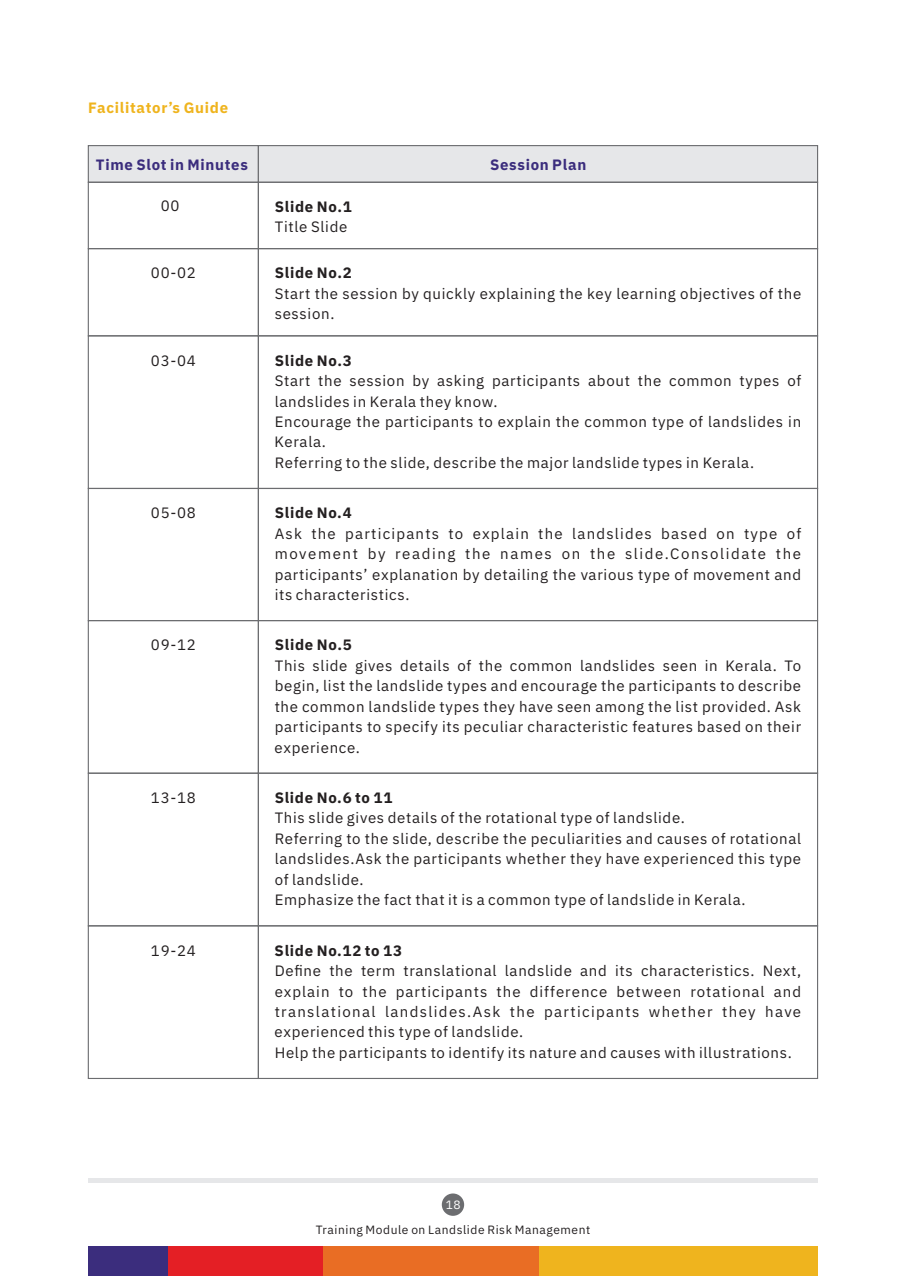
<style>
.page{position:relative;width:906px;height:1276px;background:#fff}
.page>*{position:absolute;margin:0;border:0;box-sizing:border-box;transform-origin:0 0}
.t1{font:15px/20.4px "IBM Plex Sans";letter-spacing:.045em;color:#231f20;text-align:justify}
.t2{font:700 15px "IBM Plex Sans";letter-spacing:.045em;color:#231f20}
.t3{font:700 15px "IBM Plex Sans";letter-spacing:.045em;color:#3b2d7d}
.t4{font:700 15px "IBM Plex Sans";letter-spacing:.045em;color:#efb41e}
.t5{font:12px "IBM Plex Sans";letter-spacing:.045em;color:#231f20}
.t6{font:12px "IBM Plex Sans";color:#fff}
</style>
<div class="page">
<div style="left:539px;top:1246px;width:278px;height:30px;background:#efb41e"></div>
<div style="left:322px;top:1246px;width:217px;height:30px;background:#e96d24"></div>
<div style="left:168px;top:1246px;width:154px;height:30px;background:#e41f25"></div>
<div style="left:88px;top:1246px;width:80px;height:30px;background:#3b2d7d"></div>
<div style="left:442px;top:1193px;width:22px;height:22px;background:#6c6d70;border-radius:50%"></div>
<div style="left:88px;top:1178px;width:729px;height:5px;background:#e6e7e9"></div>
<svg style="left:87px;top:145px;width:731px;height:38px;background:#e0e1e3"></svg>
<div style="left:88px;top:182px;width:171px;height:67px;border:1px solid #6c6d70"></div>
<div style="left:258px;top:182px;width:560px;height:67px;border:1px solid #6c6d70"></div>
<div style="left:88px;top:248px;width:171px;height:88px;border:1px solid #6c6d70"></div>
<div style="left:258px;top:248px;width:560px;height:88px;border:1px solid #6c6d70"></div>
<div style="left:88px;top:335px;width:171px;height:154px;border:1px solid #6c6d70"></div>
<div style="left:258px;top:335px;width:560px;height:154px;border:1px solid #6c6d70"></div>
<div style="left:88px;top:488px;width:171px;height:133px;border:1px solid #6c6d70"></div>
<div style="left:258px;top:488px;width:560px;height:133px;border:1px solid #6c6d70"></div>
<div style="left:88px;top:620px;width:171px;height:154px;border:1px solid #6c6d70"></div>
<div style="left:88px;top:772px;width:171px;height:154px;border:1px solid #6c6d70"></div>
<div style="left:258px;top:772px;width:560px;height:154px;border:1px solid #6c6d70"></div>
<div style="left:88px;top:925px;width:171px;height:154px;border:1px solid #6c6d70"></div>
<div style="left:258px;top:925px;width:560px;height:154px;border:1px solid #6c6d70"></div>
<p class="t4" style="left:88px;top:102px;width:141px">Facilitator’s Guide</p>
<p class="t3" style="left:96px;top:159px;width:154px">Time Slot in Minutes</p>
<p class="t3" style="left:490px;top:159px;width:98px">Session Plan</p>
<p class="t2" style="left:275px;top:200px;width:78px">Slide No.1</p>
<p class="t1" style="left:275px;top:218px;width:74px">Title Slide</p>
<p class="t1" style="left:161px;top:196px;width:20px">00</p>
<p class="t1" style="left:151px;top:264px;width:46px">00-02</p>
<p class="t1" style="left:151px;top:351px;width:46px">03-04</p>
<p class="t2" style="left:275px;top:267px;width:78px">Slide No.2</p>
<p class="t1" style="left:275px;top:284px;width:528px">Start the session by quickly explaining the key learning objectives of the session.</p>
<p class="t2" style="left:275px;top:354px;width:78px">Slide No.3</p>
<p class="t1" style="left:275px;top:372px;width:528px">Start the session by asking participants about the common types of landslides in Kerala they know.</p>
<p class="t1" style="left:275px;top:412px;width:528px">Encourage the participants to explain the common type of landslides in<br>Kerala.</p>
<p class="t1" style="left:275px;top:453px;width:481px">Referring to the slide, describe the major landslide types in Kerala.</p>
<p class="t1" style="left:151px;top:504px;width:46px">05-08</p>
<p class="t2" style="left:275px;top:506px;width:78px">Slide No.4</p>
<p class="t1" style="left:151px;top:636px;width:46px">09-12</p>
<p class="t1" style="left:151px;top:788px;width:46px">13-18</p>
<p class="t1" style="left:275px;top:524px;width:528px">Ask the participants to explain the landslides based on type of movement by reading the names on the slide.Consolidate the participants’ explanation by detailing the various type of movement and its characteristics.</p>
<p class="t2" style="left:275px;top:638px;width:78px">Slide No.5</p>
<p class="t1" style="left:275px;top:656px;width:528px">This slide gives details of the common landslides seen in Kerala. To begin, list the landslide types and encourage the participants to describe the common landslide types they have seen among the list provided. Ask participants to specify its peculiar characteristic features based on their experience.</p>
<p class="t2" style="left:275px;top:791px;width:119px">Slide No.6 to 11</p>
<p class="t1" style="left:275px;top:809px;width:411px">This slide gives details of the rotational type of landslide.</p>
<p class="t1" style="left:275px;top:829px;width:528px">Referring to the slide, describe the peculiarities and causes of rotational landslides.Ask the participants whether they have experienced this type of landslide.</p>
<p class="t1" style="left:275px;top:891px;width:472px">Emphasize the fact that it is a common type of landslide in Kerala.</p>
<p class="t1" style="left:151px;top:941px;width:46px">19-24</p>
<p class="t2" style="left:275px;top:944px;width:129px">Slide No.12 to 13</p>
<p class="t1" style="left:275px;top:961px;width:528px">Define the term translational landslide and its characteristics. Next, explain to the participants the difference between rotational and translational landslides.Ask the participants whether they have experienced this type of landslide.</p>
<p class="t1" style="left:275px;top:1043px;width:518px">Help the participants to identify its nature and causes with illustrations.</p>
<p class="t6" style="left:446px;top:1199px;width:16px">18</p>
<p class="t5" style="left:316px;top:1224px;width:276px">Training Module on Landslide Risk Management</p>
</div>
